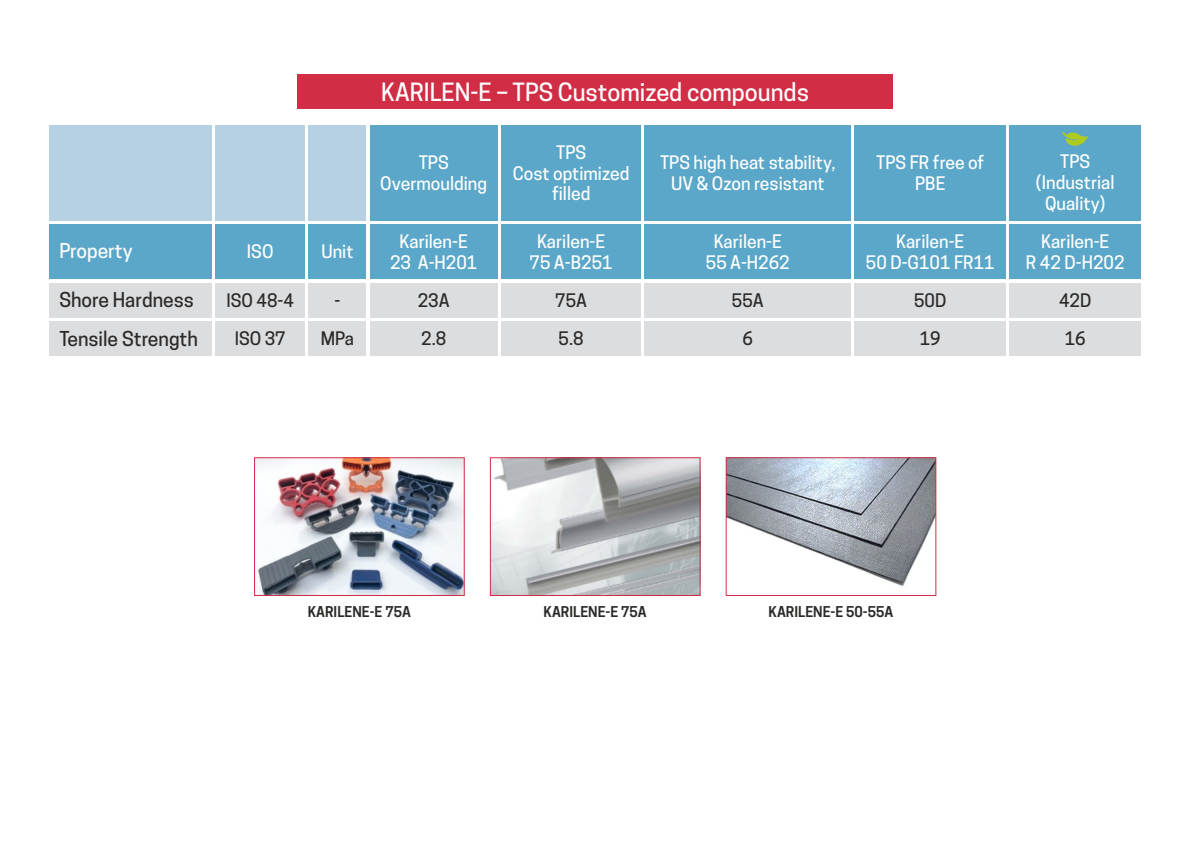
<style>
.page{position:relative;width:1191px;height:844px;background:#fff}
.page>*{position:absolute;margin:0;border:0;box-sizing:border-box;transform-origin:0 0}
.t1{font:23.62px "Coo Hew";color:#fefefe}
.t2{font:19.25px "Coo Hew";color:#2b2a29}
.t3{font:19.25px "Coo Hew";color:#fefefe}
.t4{font:17.5px/20.5px "Coo Hew";color:#fefefe;text-align:center}
.t5{font:500 17.5px "Cooper Hewitt";color:#2b2a29}
.t6{font:600 14px "Cooper Hewitt";color:#2b2a29}
</style>
<div class="page">
<div style="left:297px;top:74px;width:596px;height:35px;background:#d12e46"></div>
<div style="left:370px;top:224px;width:127px;height:55px;background:#5aa7c9"></div>
<div style="left:501px;top:224px;width:140px;height:55px;background:#5aa7c9"></div>
<div style="left:645px;top:224px;width:206px;height:55px;background:#5aa7c9"></div>
<div style="left:854px;top:224px;width:152px;height:55px;background:#5aa7c9"></div>
<div style="left:49px;top:224px;width:163px;height:55px;background:#5aa7c9"></div>
<div style="left:215px;top:224px;width:90px;height:55px;background:#5aa7c9"></div>
<div style="left:309px;top:224px;width:57px;height:55px;background:#5aa7c9"></div>
<div style="left:1009px;top:224px;width:131px;height:55px;background:#5aa7c9"></div>
<div style="left:370px;top:283px;width:127px;height:34px;background:#dcdddf"></div>
<div style="left:501px;top:283px;width:140px;height:34px;background:#dcdddf"></div>
<div style="left:645px;top:283px;width:206px;height:34px;background:#dcdddf"></div>
<div style="left:854px;top:283px;width:152px;height:34px;background:#dcdddf"></div>
<div style="left:49px;top:283px;width:163px;height:34px;background:#dcdddf"></div>
<div style="left:215px;top:283px;width:90px;height:34px;background:#dcdddf"></div>
<div style="left:309px;top:283px;width:57px;height:34px;background:#dcdddf"></div>
<div style="left:1009px;top:283px;width:131px;height:34px;background:#dcdddf"></div>
<div style="left:370px;top:321px;width:127px;height:35px;background:#dcdddf"></div>
<div style="left:501px;top:321px;width:140px;height:35px;background:#dcdddf"></div>
<div style="left:645px;top:321px;width:206px;height:35px;background:#dcdddf"></div>
<div style="left:854px;top:321px;width:152px;height:35px;background:#dcdddf"></div>
<div style="left:49px;top:321px;width:163px;height:35px;background:#dcdddf"></div>
<div style="left:215px;top:321px;width:90px;height:35px;background:#dcdddf"></div>
<div style="left:309px;top:321px;width:57px;height:35px;background:#dcdddf"></div>
<div style="left:1009px;top:321px;width:131px;height:35px;background:#dcdddf"></div>
<div style="left:370px;top:125px;width:127px;height:96px;background:#5aa7c9"></div>
<div style="left:501px;top:125px;width:140px;height:96px;background:#5aa7c9"></div>
<div style="left:645px;top:125px;width:206px;height:96px;background:#5aa7c9"></div>
<div style="left:854px;top:125px;width:152px;height:96px;background:#5aa7c9"></div>
<div style="left:49px;top:125px;width:163px;height:96px;background:#b7d1e4"></div>
<div style="left:215px;top:125px;width:90px;height:96px;background:#b7d1e4"></div>
<div style="left:309px;top:125px;width:57px;height:96px;background:#b7d1e4"></div>
<div style="left:1009px;top:125px;width:131px;height:96px;background:#5aa7c9"></div>
<svg style="left:1062px;top:132px;width:26px;height:14px"></svg>
<img style="left:492px;top:459px;width:206px;height:134px">
<div style="left:490px;top:457px;width:210px;height:138px;border:1px solid #d12e46"></div>
<img style="left:256px;top:459px;width:207px;height:134px">
<div style="left:254px;top:457px;width:211px;height:138px;border:1px solid #d12e46"></div>
<img style="left:727px;top:459px;width:207px;height:127px">
<div style="left:725px;top:457px;width:211px;height:138px;border:1px solid #d12e46"></div>
<h1 class="t1" style="left:381px;top:83px;width:429px">KARILEN-E – TPS Customized compounds</h1>
<p class="t4" style="left:419px;top:155px;width:32px">TPS</p>
<p class="t4" style="left:513px;top:144px;width:118px">TPS<br>Cost optimized filled</p>
<p class="t4" style="left:380px;top:175px;width:108px">Overmoulding</p>
<p class="t4" style="left:660px;top:155px;width:177px">TPS high heat stability,</p>
<p class="t4" style="left:671px;top:175px;width:155px">UV &amp; Ozon resistant</p>
<p class="t4" style="left:876px;top:155px;width:110px">TPS FR free of</p>
<p class="t4" style="left:1036px;top:154px;width:80px">TPS (Industrial<br>Quality)</p>
<p class="t4" style="left:915px;top:175px;width:32px">PBE</p>
<p class="t4" style="left:390px;top:233px;width:89px">Karilen-E<br>23 A-H201</p>
<p class="t4" style="left:529px;top:233px;width:85px">Karilen-E<br>75 A-B251</p>
<p class="t4" style="left:706px;top:233px;width:85px">Karilen-E<br>55 A-H262</p>
<p class="t4" style="left:866px;top:233px;width:130px">Karilen-E<br>50 D-G101 FR11</p>
<p class="t3" style="left:59px;top:243px;width:75px">Property</p>
<p class="t4" style="left:247px;top:244px;width:28px">ISO</p>
<p class="t4" style="left:321px;top:244px;width:34px">Unit</p>
<p class="t4" style="left:1026px;top:233px;width:100px">Karilen-E<br>R 42 D-H202</p>
<p class="t2" style="left:59px;top:293px;width:136px">Shore Hardness</p>
<p class="t5" style="left:226px;top:293px;width:69px">ISO 48-4</p>
<p class="t5" style="left:334px;top:293px;width:7px">-</p>
<p class="t5" style="left:418px;top:293px;width:33px">23A</p>
<p class="t5" style="left:555px;top:293px;width:33px">75A</p>
<p class="t5" style="left:732px;top:293px;width:33px">55A</p>
<p class="t5" style="left:914px;top:293px;width:34px">50D</p>
<p class="t5" style="left:1059px;top:293px;width:34px">42D</p>
<p class="t2" style="left:59px;top:331px;width:140px">Tensile Strength</p>
<p class="t5" style="left:235px;top:331px;width:53px">ISO 37</p>
<p class="t5" style="left:321px;top:331px;width:35px">MPa</p>
<p class="t5" style="left:421px;top:331px;width:27px">2.8</p>
<p class="t5" style="left:558px;top:331px;width:27px">5.8</p>
<p class="t5" style="left:742px;top:331px;width:12px">6</p>
<p class="t5" style="left:919px;top:331px;width:22px">19</p>
<p class="t5" style="left:1064px;top:331px;width:22px">16</p>
<p class="t6" style="left:308px;top:606px;width:105px">KARILENE-E 75A</p>
<p class="t6" style="left:543px;top:606px;width:105px">KARILENE-E 75A</p>
<p class="t6" style="left:768px;top:606px;width:126px">KARILENE-E 50-55A</p>
</div>
